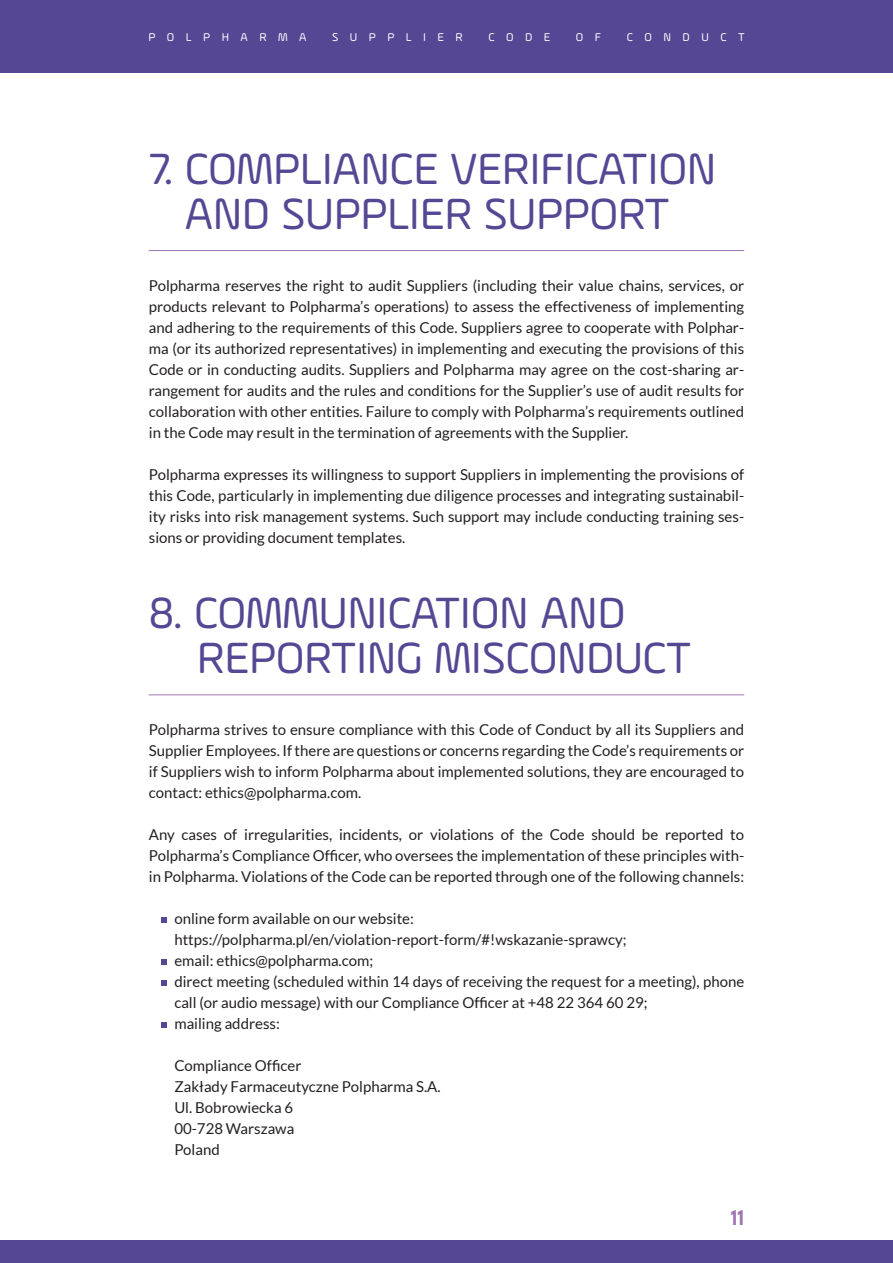
<style>
.page{position:relative;width:893px;height:1263px;background:#fff}
.page>*{position:absolute;margin:0;border:0;box-sizing:border-box;transform-origin:0 0}
.t1{font:46.5px/45px "Ample Soft";letter-spacing:-.01em;color:#554793;text-align:center}
.t2{font:900 21px "Akrobat";color:#9e76b3}
.t3{font:15px/21px "Lato";color:#231f20;text-align:justify}
.t4{font:12px "Ample Soft";letter-spacing:.96em;color:#fff}
</style>
<div class="page">
<div style="left:0;top:0;width:893px;height:72px;background:#554793"></div>
<div style="left:0;top:1241px;width:893px;height:22px;background:#554793"></div>
<hr style="left:149px;top:250px;width:595px;height:1px;background:#9e76b3">
<hr style="left:149px;top:695px;width:595px;height:1px;background:#9e76b3">
<svg style="left:161px;top:917px;width:5px;height:5px"></svg>
<svg style="left:161px;top:960px;width:5px;height:5px"></svg>
<svg style="left:161px;top:981px;width:5px;height:5px"></svg>
<svg style="left:161px;top:1022px;width:5px;height:5px"></svg>
<p class="t4" style="left:148px;top:33px;width:160px">POLPHARMA</p>
<p class="t4" style="left:332px;top:33px;width:132px">SUPPLIER</p>
<p class="t4" style="left:488px;top:33px;width:63px">CODE</p>
<p class="t4" style="left:576px;top:33px;width:27px">O F</p>
<p class="t4" style="left:627px;top:33px;width:119px">CONDUCT</p>
<h1 class="t1" style="left:149px;top:151px;width:569px">7. COMPLIANCE VERIFICATION<br>AND SUPPLIER SUPPORT</h1>
<p class="t3" style="left:149px;top:274px;width:597px">Polpharma reserves the right to audit Suppliers (including their value chains, services, or products relevant to Polpharma’s operations) to assess the effectiveness of implementing and adhering to the requirements of this Code. Suppliers agree to cooperate with Polphar&shy;ma (or its authorized representatives) in implementing and executing the provisions of this Code or in conducting audits. Suppliers and Polpharma may agree on the cost-sharing ar&shy;rangement for audits and the rules and conditions for the Supplier’s use of audit results for collaboration with other entities. Failure to comply with Polpharma’s requirements outlined in the Code may result in the termination of agreements with the Supplier.</p>
<p class="t3" style="left:149px;top:463px;width:597px">Polpharma expresses its willingness to support Suppliers in implementing the provisions of this Code, particularly in implementing due diligence processes and integrating sustainabil&shy;ity risks into risk management systems. Such support may include conducting training ses&shy;sions or providing document templates.</p>
<h1 class="t1" style="left:197px;top:596px;width:496px;text-align:left;text-indent:-48px">8. COMMUNICATION AND<br>REPORTING MISCONDUCT</h1>
<p class="t3" style="left:149px;top:719px;width:597px">Polpharma strives to ensure compliance with this Code of Conduct by all its Suppliers and Supplier Employees. If there are questions or concerns regarding the Code’s requirements or if Suppliers wish to inform Polpharma about implemented solutions, they are encouraged to contact: ethics@polpharma.com.</p>
<p class="t3" style="left:149px;top:824px;width:597px">Any cases of irregularities, incidents, or violations of the Code should be reported to Polpharma’s Compliance Officer, who oversees the implementation of these principles with&shy;in Polpharma. Violations of the Code can be reported through one of the following channels:</p>
<p class="t3" style="left:174px;top:908px;width:571px;text-align:left">online form available on our website: https://polpharma.pl/en/violation-report-form/#!wskazanie-sprawcy;<br>email: ethics@polpharma.com;<br>direct meeting (scheduled within 14 days of receiving the request for a meeting), phone call (or audio message) with our Compliance Officer at +48 22 364 60 29;<br>mailing address:</p>
<p class="t3" style="left:174px;top:1055px;width:268px;text-align:left">Compliance Officer<br>Zakłady Farmaceutyczne Polpharma S.A.<br>Ul. Bobrowiecka 6<br>00-728 Warszawa<br>Poland</p>
<h2 class="t2" style="left:731px;top:1208px;width:15px">11</h2>
</div>
